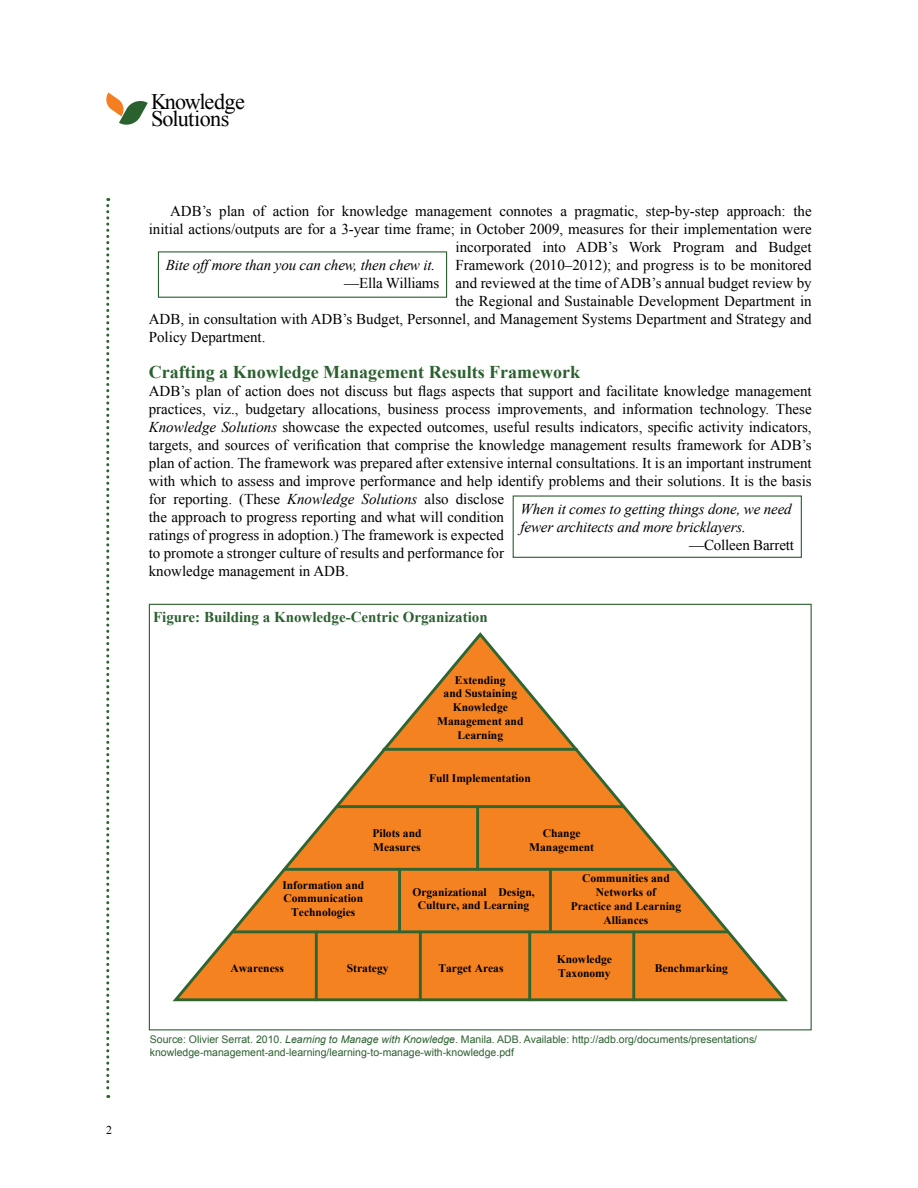
<style>
.page{position:relative;width:918px;height:1188px;background:#fff}
.page>*{position:absolute;margin:0;border:0;box-sizing:border-box;transform-origin:0 0}
.t1{font:22.2px/17.5px "Times New Roman";letter-spacing:-.03em;color:#000}
.t2{font:700 18px "Times New Roman";color:#2b602f}
.t3{font:15px/18px "Times New Roman";color:#000}
.t4{font:italic 15px/18px "Times New Roman";letter-spacing:-.01em;color:#000}
.t5{font:700 15px "Times New Roman";color:#2b602f}
.t6{font:12px "Times New Roman";color:#000}
.t7{font:700 11.55px/13.8px "Times New Roman";color:#000;text-align:center}
.t8{font:10.5px/13.5px "Arial";color:#2b602f}
.s1{font-style:italic}
</style>
<div class="page">
<svg style="left:106px;top:93px;width:42px;height:32px"></svg>
<svg style="left:106px;top:198px;width:3px;height:900px"></svg>
<svg style="left:172px;top:632px;width:616px;height:370px"></svg>
<hr style="left:384px;top:748px;width:193px;height:3px;background:#2e6530">
<hr style="left:337px;top:805px;width:286px;height:3px;background:#2e6530">
<hr style="left:285px;top:868px;width:391px;height:3px;background:#2e6530">
<hr style="left:233px;top:930px;width:495px;height:3px;background:#2e6530">
<hr style="left:476px;top:807px;width:3px;height:62px;background:#2e6530">
<hr style="left:398px;top:869px;width:3px;height:63px;background:#2e6530">
<hr style="left:549px;top:869px;width:3px;height:63px;background:#2e6530">
<hr style="left:419px;top:932px;width:3px;height:68px;background:#2e6530">
<hr style="left:528px;top:932px;width:3px;height:68px;background:#2e6530">
<hr style="left:315px;top:932px;width:3px;height:68px;background:#2e6530">
<hr style="left:632px;top:932px;width:3px;height:68px;background:#2e6530">
<div style="left:158px;top:251px;width:289px;height:47px;border:1px solid #2b602f"></div>
<div style="left:513px;top:495px;width:289px;height:63px;border:1px solid #2b602f"></div>
<p class="t6" style="left:106px;top:1122px;width:7px">2</p>
<h1 class="t1" style="left:151px;top:92px;width:95px">Knowledge<br>Solutions</h1>
<p class="t3" style="left:170px;top:202px;width:643px">ADB’s plan of action for knowledge management connotes a pragmatic, step-by-step approach: the</p>
<p class="t3" style="left:149px;top:220px;width:664px">initial actions/outputs are for a 3-year time frame; in October 2009, measures for their implementation were</p>
<p class="t3" style="left:456px;top:238px;width:358px">incorporated into ADB’s Work Program and Budget</p>
<p class="t3" style="left:456px;top:256px;width:358px">Framework (2010–2012); and progress is to be monitored</p>
<p class="t3" style="left:456px;top:274px;width:358px">and reviewed at the time of ADB’s annual budget review by</p>
<p class="t3" style="left:456px;top:292px;width:358px">the Regional and Sustainable Development Department in</p>
<p class="t3" style="left:149px;top:310px;width:664px">ADB, in consultation with ADB’s Budget, Personnel, and Management Systems Department and Strategy and</p>
<p class="t3" style="left:149px;top:328px;width:118px">Policy Department.</p>
<p class="t2" style="left:149px;top:360px;width:433px">Crafting a Knowledge Management Results Framework</p>
<p class="t3" style="left:149px;top:382px;width:664px">ADB’s plan of action does not discuss but flags aspects that support and facilitate knowledge management practices, viz., budgetary allocations, business process improvements, and information technology. These <span class="s1">Knowledge Solutions</span> showcase the expected outcomes, useful results indicators, specific activity indicators, targets, and sources of verification that comprise the knowledge management results framework for ADB’s plan of action. The framework was prepared after extensive internal consultations. It is an important instrument with which to assess and improve performance and help identify problems and their solutions. It is the basis for reporting. (These <span class="s1">Knowledge Solutions</span> also disclose<br>the approach to progress reporting and what will condition<br>ratings of progress in adoption.) The framework is expected<br>to promote a stronger culture of results and performance for<br>knowledge management in ADB.</p>
<p class="t4" style="left:166px;top:255px;width:271px">Bite off more than you can chew, then chew it.</p>
<p class="t3" style="left:344px;top:274px;width:97px">—Ella Williams</p>
<p class="t4" style="left:521px;top:500px;width:273px">When it comes to getting things done, we need fewer architects and more bricklayers.</p>
<p class="t3" style="left:689px;top:536px;width:106px">—Colleen Barrett</p>
<p class="t5" style="left:153px;top:606px;width:336px">Figure: Building a Knowledge-Centric Organization</p>
<p class="t7" style="left:437px;top:673px;width:88px">Extending<br>and Sustaining<br>Knowledge<br>Management and<br>Learning</p>
<p class="t7" style="left:429px;top:771px;width:103px">Full Implementation</p>
<p class="t7" style="left:282px;top:877px;width:83px">Information and<br>Communication<br>Technologies</p>
<p class="t7" style="left:372px;top:826px;width:51px;text-align:left">Pilots and<br>Measures</p>
<p class="t7" style="left:529px;top:826px;width:66px">Change<br>Management</p>
<p class="t7" style="left:412px;top:884px;width:124px">Organizational Design,<br>Culture, and Learning</p>
<p class="t7" style="left:571px;top:871px;width:112px">Communities and<br>Networks of<br>Practice and Learning<br>Alliances</p>
<p class="t7" style="left:557px;top:952px;width:57px;text-align:left">Knowledge<br>Taxonomy</p>
<p class="t7" style="left:231px;top:961px;width:55px">Awareness</p>
<p class="t7" style="left:347px;top:961px;width:43px">Strategy</p>
<p class="t7" style="left:438px;top:961px;width:67px">Target Areas</p>
<p class="t7" style="left:655px;top:961px;width:75px">Benchmarking</p>
<p class="t8" style="left:150px;top:1033px;width:609px">Source: Olivier Serrat. 2010. <span class="s1">Learning to Manage with Knowledge</span>. Manila. ADB. Available: http://adb.org/documents/presentations/ knowledge-management-and-learning/learning-to-manage-with-knowledge.pdf</p>
</div>
